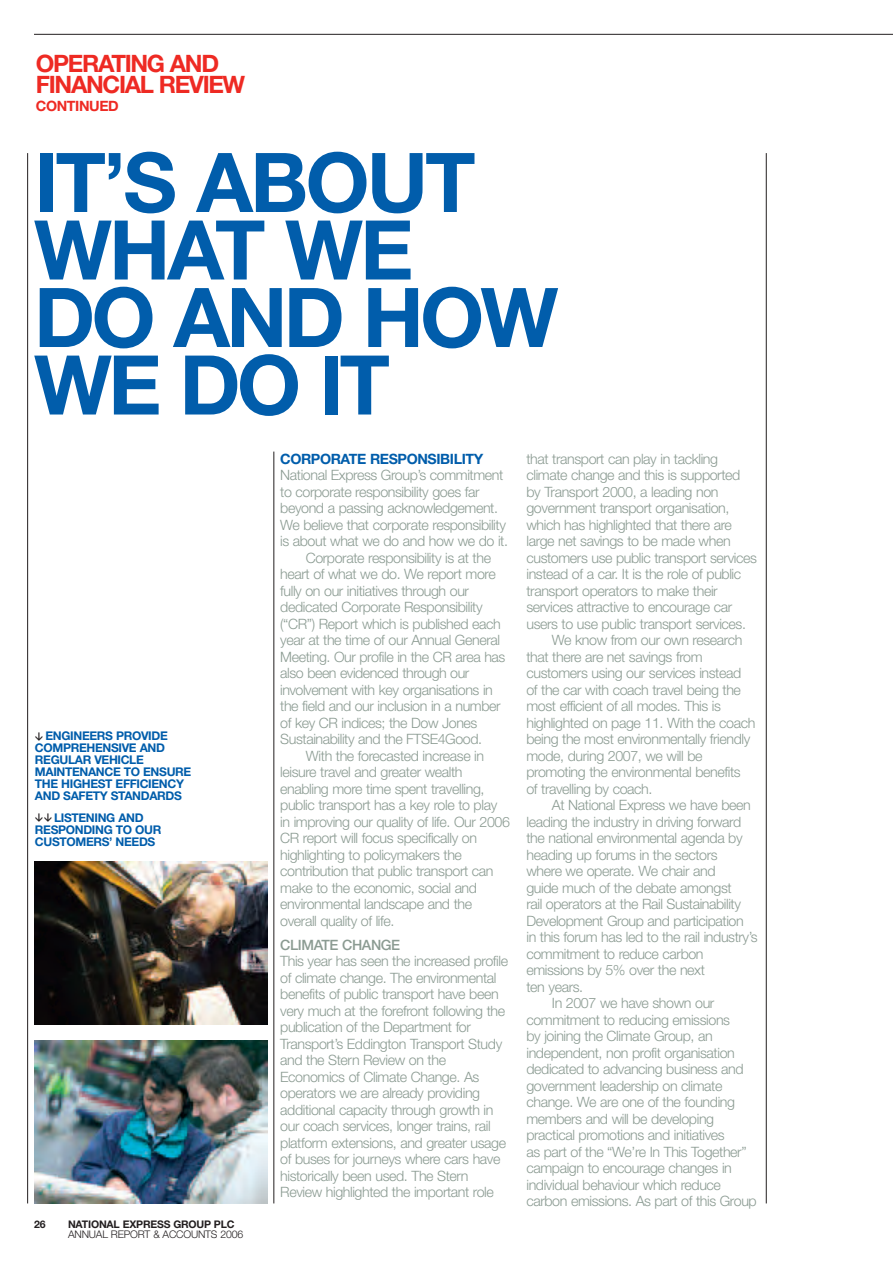
<style>
.page{position:relative;width:893px;height:1263px;background:#fff}
.page>*{position:absolute;margin:0;border:0;box-sizing:border-box;transform-origin:0 0}
.t1{font:700 82.5px/67.5px "Helvetica Neue";letter-spacing:-.045em;color:#015dab}
.t2{font:700 24px/21px "Helvetica Neue";letter-spacing:-.055em;color:#ee2a23}
.t3{font:300 14.25px/16.5px "Helvetica Neue";letter-spacing:-.03em;color:#8b9b92}
.t4{font:700 14.25px "Helvetica Neue";letter-spacing:-.03em;color:#015dab}
.t5{font:500 14.25px "Helvetica Neue";letter-spacing:-.03em;color:#8b9b92}
.t6{font:700 14.25px "Helvetica Neue";letter-spacing:-.03em;color:#ee2a23}
.t7{font:700 12px/12px "Helvetica Neue";letter-spacing:-.03em;color:#015dab}
.t8{font:700 10.5px "Helvetica Neue";letter-spacing:-.015em;color:#231f20}
.t9{font:300 10.5px "Helvetica Neue";letter-spacing:-.015em;color:#231f20}
.t10{font:700 9px "DIN";color:#231f20}
</style>
<div class="page">
<hr style="left:34px;top:34px;width:859px;height:1px;background:#231f20">
<hr style="left:766px;top:153px;width:1px;height:1050px;background:#231f20">
<hr style="left:27px;top:153px;width:1px;height:1050px;background:#231f20">
<img style="left:34px;top:1040px;width:233px;height:163px">
<img style="left:34px;top:861px;width:233px;height:163px">
<hr style="left:274px;top:452px;width:1px;height:751px;background:#231f20">
<h2 class="t2" style="left:36px;top:56px;width:211px">OPERATING AND<br>FINANCIAL REVIEW</h2>
<p class="t6" style="left:36px;top:101px;width:84px">CONTINUED</p>
<h1 class="t1" style="left:34px;top:156px;width:526px">IT’S ABOUT<br>WHAT WE<br>DO AND HOW<br>WE DO IT</h1>
<p class="t7" style="left:35px;top:731px;width:158px;text-indent:11px">ENGINEERS PROVIDE<br>COMPREHENSIVE AND<br>REGULAR VEHICLE<br>MAINTENANCE TO ENSURE<br>THE HIGHEST EFFICIENCY<br>AND SAFETY STANDARDS</p>
<p class="t10" style="left:45px;top:732px;width:11px;rotate:90deg">&gt;</p>
<p class="t7" style="left:35px;top:812px;width:128px;text-align:center">LISTENING AND<br>RESPONDING TO OUR<br>CUSTOMERS’ NEEDS</p>
<p class="t10" style="left:45px;top:813px;width:11px;rotate:90deg">&gt;</p>
<p class="t10" style="left:54px;top:813px;width:11px;rotate:90deg">&gt;</p>
<p class="t8" style="left:34px;top:1220px;width:13px">26</p>
<p class="t8" style="left:68px;top:1220px;width:168px">NATIONAL EXPRESS GROUP PLC</p>
<p class="t9" style="left:68px;top:1230px;width:177px">ANNUAL REPORT &amp; ACCOUNTS 2006</p>
<p class="t4" style="left:280px;top:453px;width:205px">CORPORATE RESPONSIBILITY</p>
<p class="t3" style="left:280px;top:468px;width:225px">National Express Group’s commitment</p>
<p class="t3" style="left:280px;top:485px;width:201px">to corporate responsibility goes far</p>
<p class="t3" style="left:280px;top:501px;width:219px">beyond a passing acknowledgement.</p>
<p class="t3" style="left:280px;top:518px;width:227px">We believe that corporate responsibility</p>
<p class="t3" style="left:280px;top:534px;width:229px">is about what we do and how we do it.</p>
<p class="t3" style="left:306px;top:551px;width:187px">Corporate responsibility is at the</p>
<p class="t3" style="left:280px;top:567px;width:217px">heart of what we do. We report more</p>
<p class="t3" style="left:280px;top:584px;width:190px">fully on our initiatives through our</p>
<p class="t3" style="left:280px;top:600px;width:204px">dedicated Corporate Responsibility</p>
<p class="t3" style="left:280px;top:617px;width:222px">(“CR”) Report which is published each</p>
<p class="t3" style="left:280px;top:633px;width:221px">year at the time of our Annual General</p>
<p class="t3" style="left:280px;top:650px;width:227px">Meeting. Our profile in the CR area has</p>
<p class="t3" style="left:280px;top:666px;width:191px">also been evidenced through our</p>
<p class="t3" style="left:280px;top:683px;width:214px">involvement with key organisations in</p>
<p class="t3" style="left:280px;top:699px;width:222px">the field and our inclusion in a number</p>
<p class="t3" style="left:280px;top:716px;width:199px">of key CR indices; the Dow Jones</p>
<p class="t3" style="left:280px;top:732px;width:203px">Sustainability and the FTSE4Good.</p>
<p class="t3" style="left:306px;top:749px;width:180px">With the forecasted increase in</p>
<p class="t3" style="left:280px;top:765px;width:184px">leisure travel and greater wealth</p>
<p class="t3" style="left:280px;top:782px;width:206px">enabling more time spent travelling,</p>
<p class="t3" style="left:280px;top:798px;width:219px">public transport has a key role to play</p>
<p class="t3" style="left:280px;top:815px;width:231px">in improving our quality of life. Our 2006</p>
<p class="t3" style="left:280px;top:831px;width:198px">CR report will focus specifically on</p>
<p class="t3" style="left:280px;top:848px;width:183px">highlighting to policymakers the</p>
<p class="t3" style="left:280px;top:864px;width:215px">contribution that public transport can</p>
<p class="t3" style="left:280px;top:881px;width:198px">make to the economic, social and</p>
<p class="t3" style="left:280px;top:897px;width:193px">environmental landscape and the</p>
<p class="t3" style="left:280px;top:914px;width:116px">overall quality of life.</p>
<p class="t5" style="left:280px;top:939px;width:122px">CLIMATE CHANGE</p>
<p class="t3" style="left:280px;top:954px;width:229px">This year has seen the increased profile of climate change. The environmental benefits of public transport have been very much at the forefront following the publication of the Department for Transport’s Eddington Transport Study and the Stern Review on the Economics of Climate Change. As operators we are already providing additional capacity through growth in our coach services, longer trains, rail platform extensions, and greater usage of buses for journeys where cars have historically been used. The Stern Review highlighted the important role</p>
<p class="t3" style="left:526px;top:452px;width:193px">that transport can play in tackling</p>
<p class="t3" style="left:526px;top:468px;width:215px">climate change and this is supported</p>
<p class="t3" style="left:526px;top:485px;width:194px">by Transport 2000, a leading non</p>
<p class="t3" style="left:526px;top:501px;width:205px">government transport organisation,</p>
<p class="t3" style="left:526px;top:518px;width:207px">which has highlighted that there are</p>
<p class="t3" style="left:526px;top:534px;width:206px">large net savings to be made when</p>
<p class="t3" style="left:526px;top:551px;width:232px">customers use public transport services</p>
<p class="t3" style="left:526px;top:567px;width:216px">instead of a car. It is the role of public</p>
<p class="t3" style="left:526px;top:584px;width:193px">transport operators to make their</p>
<p class="t3" style="left:526px;top:600px;width:207px">services attractive to encourage car</p>
<p class="t3" style="left:526px;top:617px;width:221px">users to use public transport services.</p>
<p class="t3" style="left:552px;top:633px;width:192px">We know from our own research</p>
<p class="t3" style="left:526px;top:650px;width:178px">that there are net savings from</p>
<p class="t3" style="left:526px;top:666px;width:216px">customers using our services instead</p>
<p class="t3" style="left:526px;top:683px;width:216px">of the car with coach travel being the</p>
<p class="t3" style="left:526px;top:699px;width:196px">most efficient of all modes. This is</p>
<p class="t3" style="left:526px;top:716px;width:230px">highlighted on page 11. With the coach</p>
<p class="t3" style="left:526px;top:732px;width:225px">being the most environmentally friendly</p>
<p class="t3" style="left:526px;top:749px;width:178px">mode, during 2007, we will be</p>
<p class="t3" style="left:526px;top:765px;width:216px">promoting the environmental benefits</p>
<p class="t3" style="left:526px;top:782px;width:127px">of travelling by coach.</p>
<p class="t3" style="left:552px;top:798px;width:200px">At National Express we have been</p>
<p class="t3" style="left:526px;top:815px;width:216px">leading the industry in driving forward</p>
<p class="t3" style="left:526px;top:831px;width:218px">the national environmental agenda by</p>
<p class="t3" style="left:526px;top:848px;width:193px">heading up forums in the sectors</p>
<p class="t3" style="left:526px;top:864px;width:191px">where we operate. We chair and</p>
<p class="t3" style="left:526px;top:881px;width:207px">guide much of the debate amongst</p>
<p class="t3" style="left:526px;top:897px;width:216px">rail operators at the Rail Sustainability</p>
<p class="t3" style="left:526px;top:914px;width:219px">Development Group and participation</p>
<p class="t3" style="left:526px;top:930px;width:233px">in this forum has led to the rail industry’s</p>
<p class="t3" style="left:526px;top:947px;width:179px">commitment to reduce carbon</p>
<p class="t3" style="left:526px;top:963px;width:180px">emissions by 5% over the next</p>
<p class="t3" style="left:526px;top:980px;width:58px">ten years.</p>
<p class="t3" style="left:552px;top:996px;width:164px">In 2007 we have shown our</p>
<p class="t3" style="left:526px;top:1013px;width:205px">commitment to reducing emissions</p>
<p class="t3" style="left:526px;top:1029px;width:188px">by joining the Climate Group, an</p>
<p class="t3" style="left:526px;top:1046px;width:210px">independent, non profit organisation</p>
<p class="t3" style="left:526px;top:1062px;width:219px">dedicated to advancing business and</p>
<p class="t3" style="left:526px;top:1079px;width:198px">government leadership on climate</p>
<p class="t3" style="left:526px;top:1095px;width:210px">change. We are one of the founding</p>
<p class="t3" style="left:526px;top:1112px;width:189px">members and will be developing</p>
<p class="t3" style="left:526px;top:1128px;width:200px">practical promotions and initiatives</p>
<p class="t3" style="left:526px;top:1145px;width:222px">as part of the “We’re In This Together”</p>
<p class="t3" style="left:526px;top:1161px;width:207px">campaign to encourage changes in</p>
<p class="t3" style="left:526px;top:1178px;width:196px">individual behaviour which reduce</p>
<p class="t3" style="left:526px;top:1194px;width:232px">carbon emissions. As part of this Group</p>
</div>
